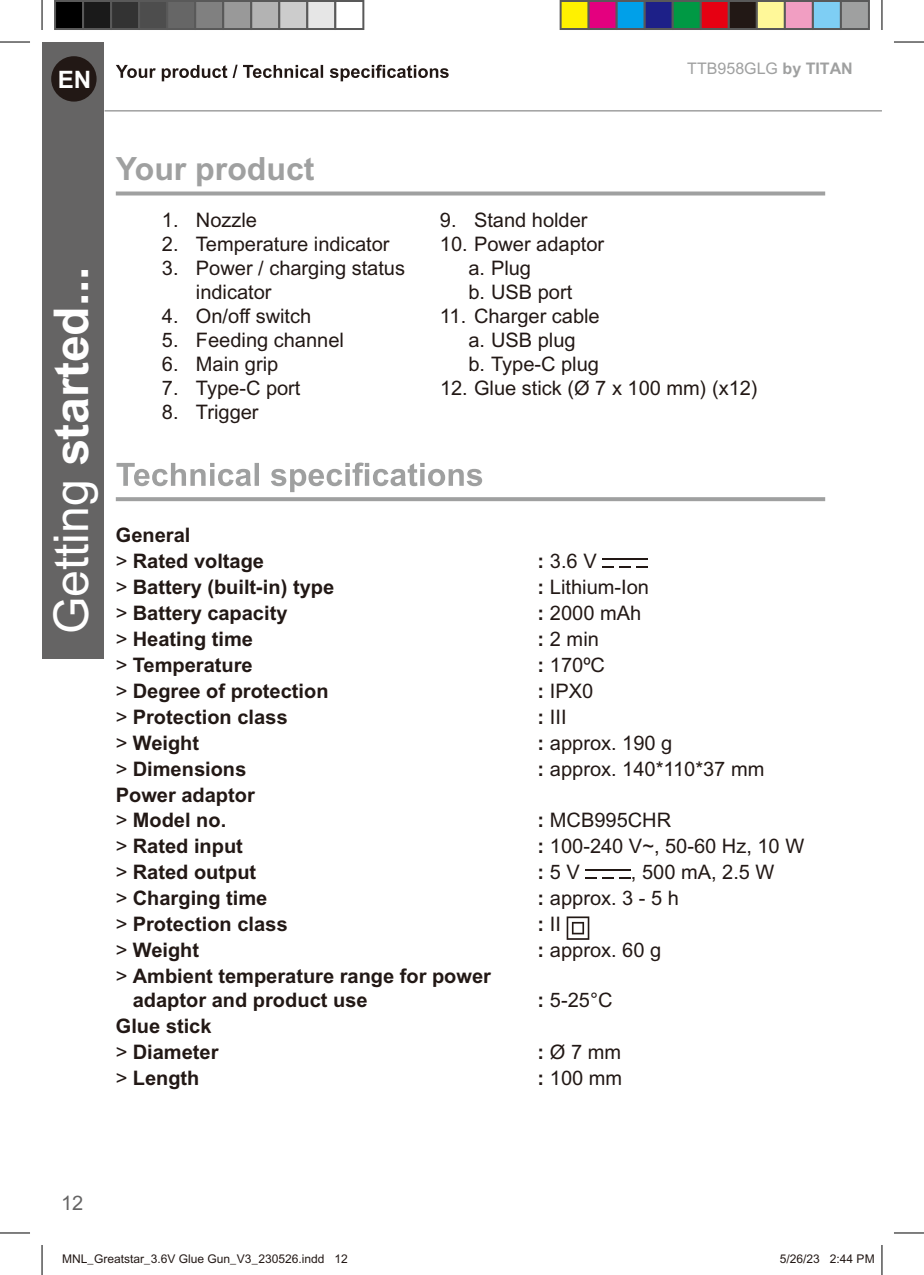
<style>
.page{position:relative;width:924px;height:1275px;background:#fff}
.page>*{position:absolute;margin:0;border:0;box-sizing:border-box;transform-origin:0 0}
.t1{font:700 48px "Arial";color:#fff}
.t2{font:700 32px "Arial";color:#9fa0a0}
.t3{font:700 24px "Arial";color:#fff}
.t4{font:20px/24px "Arial";color:#221815}
.t5{font:700 20px/25.8px "Arial";color:#221815}
.t6{font:20px "Arial";color:#656464}
.t7{font:16px "Arial";color:#9fa0a0}
.t8{font:12px "Arial";color:#221815}
.s1{font-weight:700}
.s2{font-weight:400}
</style>
<div class="page">
<div style="left:42px;top:42px;width:61px;height:617px;background:#656464"></div>
<div style="left:51px;top:56px;width:45px;height:46px;background:#221815;border-radius:50%"></div>
<hr style="left:104px;top:110px;width:777px;height:2px;background:#9fa0a0">
<svg style="left:116px;top:65px;width:332px;height:16px"></svg>
<svg style="left:116px;top:191px;width:708px;height:4px;background:#ababab"></svg>
<svg style="left:116px;top:497px;width:708px;height:4px;background:#a3a4a4"></svg>
<svg style="left:116px;top:462px;width:366px;height:30px"></svg>
<hr style="left:602px;top:558px;width:45px;height:2px;background:#221815">
<svg style="left:602px;top:566px;width:11px;height:2px"></svg>
<svg style="left:619px;top:566px;width:28px;height:2px"></svg>
<hr style="left:585px;top:869px;width:45px;height:2px;background:#221815">
<svg style="left:585px;top:877px;width:28px;height:2px"></svg>
<svg style="left:619px;top:877px;width:11px;height:2px"></svg>
<svg style="left:566px;top:916px;width:23px;height:24px"></svg>
<hr style="left:0;top:42px;width:30px;height:1px;background:#000">
<hr style="left:893px;top:42px;width:30px;height:1px;background:#000">
<hr style="left:0;top:1232px;width:30px;height:1px;background:#000">
<hr style="left:893px;top:1232px;width:30px;height:1px;background:#000">
<hr style="left:42px;top:0;width:1px;height:30px;background:#000">
<hr style="left:42px;top:1245px;width:1px;height:30px;background:#000">
<hr style="left:881px;top:0;width:1px;height:30px;background:#000">
<hr style="left:881px;top:1245px;width:1px;height:30px;background:#000">
<div style="left:55px;top:1px;width:28px;height:28px;background:#000"></div>
<div style="left:54px;top:0;width:30px;height:30px;border:2px solid #595959"></div>
<div style="left:83px;top:1px;width:28px;height:28px;background:#1a1a1a"></div>
<div style="left:82px;top:0;width:30px;height:30px;border:2px solid #595959"></div>
<div style="left:111px;top:1px;width:28px;height:28px;background:#333"></div>
<div style="left:110px;top:0;width:30px;height:30px;border:2px solid #595959"></div>
<div style="left:139px;top:1px;width:28px;height:28px;background:#4d4d4d"></div>
<div style="left:138px;top:0;width:30px;height:30px;border:2px solid #595959"></div>
<div style="left:167px;top:1px;width:28px;height:28px;background:#666"></div>
<div style="left:166px;top:0;width:30px;height:30px;border:2px solid #595959"></div>
<div style="left:195px;top:1px;width:28px;height:28px;background:#808080"></div>
<div style="left:194px;top:0;width:30px;height:30px;border:2px solid #595959"></div>
<div style="left:223px;top:1px;width:28px;height:28px;background:#999"></div>
<div style="left:222px;top:0;width:30px;height:30px;border:2px solid #595959"></div>
<div style="left:251px;top:1px;width:28px;height:28px;background:#b3b3b3"></div>
<div style="left:250px;top:0;width:30px;height:30px;border:2px solid #595959"></div>
<div style="left:279px;top:1px;width:28px;height:28px;background:#ccc"></div>
<div style="left:278px;top:0;width:30px;height:30px;border:2px solid #595959"></div>
<div style="left:307px;top:1px;width:28px;height:28px;background:#e6e6e6"></div>
<div style="left:306px;top:0;width:30px;height:30px;border:2px solid #595959"></div>
<div style="left:334px;top:0;width:30px;height:30px;border:2px solid #595959"></div>
<div style="left:560px;top:1px;width:28px;height:28px;background:#fff100"></div>
<div style="left:559px;top:0;width:30px;height:30px;border:2px solid #595959"></div>
<div style="left:588px;top:1px;width:28px;height:28px;background:#e4007f"></div>
<div style="left:587px;top:0;width:30px;height:30px;border:2px solid #595959"></div>
<div style="left:616px;top:1px;width:28px;height:28px;background:#00a0e9"></div>
<div style="left:615px;top:0;width:30px;height:30px;border:2px solid #595959"></div>
<div style="left:644px;top:1px;width:28px;height:28px;background:#1d2088"></div>
<div style="left:643px;top:0;width:30px;height:30px;border:2px solid #595959"></div>
<div style="left:672px;top:1px;width:28px;height:28px;background:#094"></div>
<div style="left:671px;top:0;width:30px;height:30px;border:2px solid #595959"></div>
<div style="left:700px;top:1px;width:28px;height:28px;background:#e60012"></div>
<div style="left:699px;top:0;width:30px;height:30px;border:2px solid #595959"></div>
<div style="left:728px;top:1px;width:28px;height:28px;background:#221815"></div>
<div style="left:727px;top:0;width:30px;height:30px;border:2px solid #595959"></div>
<div style="left:756px;top:1px;width:28px;height:28px;background:#fff899"></div>
<div style="left:755px;top:0;width:30px;height:30px;border:2px solid #595959"></div>
<div style="left:784px;top:1px;width:28px;height:28px;background:#f19ec2"></div>
<div style="left:783px;top:0;width:30px;height:30px;border:2px solid #595959"></div>
<div style="left:812px;top:1px;width:28px;height:28px;background:#7ecef4"></div>
<div style="left:811px;top:0;width:30px;height:30px;border:2px solid #595959"></div>
<div style="left:840px;top:1px;width:28px;height:28px;background:#9fa0a0"></div>
<div style="left:839px;top:0;width:30px;height:30px;border:2px solid #595959"></div>
<p class="t3" style="left:58px;top:65px;width:35px">EN</p>
<p class="t7" style="left:687px;top:59px;width:167px">TTB958GLG <span class="s1">by TITAN</span></p>
<h1 class="t1" style="left:43px;top:634px;width:370px;rotate:-90deg"><span class="s2">Getting</span> started...</h1>
<h2 class="t2" style="left:116px;top:150px;width:200px">Your product</h2>
<p class="t4" style="left:162px;top:208px;width:97px">1. Nozzle</p>
<p class="t4" style="left:162px;top:232px;width:229px">2. Temperature indicator</p>
<p class="t4" style="left:196px;top:256px;width:210px;text-indent:-34px">3. Power / charging status indicator</p>
<p class="t4" style="left:162px;top:304px;width:151px">4. On/off switch</p>
<p class="t4" style="left:162px;top:328px;width:183px">5. Feeding channel</p>
<p class="t4" style="left:162px;top:352px;width:118px">6. Main grip</p>
<p class="t4" style="left:162px;top:376px;width:140px">7. Type-C port</p>
<p class="t4" style="left:162px;top:400px;width:98px">8. Trigger</p>
<p class="t4" style="left:440px;top:208px;width:149px">9. Stand holder</p>
<p class="t4" style="left:468px;top:232px;width:137px;text-indent:-28px">10. Power adaptor a. Plug<br>b. USB port</p>
<p class="t4" style="left:468px;top:304px;width:133px;text-indent:-28px">11. Charger cable a. USB plug<br>b. Type-C plug</p>
<p class="t4" style="left:440px;top:376px;width:319px">12. Glue stick (Ø 7 x 100 mm) (x12)</p>
<p class="t5" style="left:116px;top:522px;width:150px">General<br><span class="s2">&gt;</span> Rated voltage</p>
<p class="t4" style="left:537px;top:549px;width:61px"><span class="s1">:</span> 3.6 V</p>
<p class="t5" style="left:116px;top:574px;width:220px"><span class="s2">&gt;</span> Battery (built-in) type</p>
<p class="t4" style="left:537px;top:575px;width:113px"><span class="s1">:</span> Lithium-Ion</p>
<p class="t5" style="left:116px;top:600px;width:173px"><span class="s2">&gt;</span> Battery capacity</p>
<p class="t4" style="left:537px;top:601px;width:105px"><span class="s1">:</span> 2000 mAh</p>
<p class="t5" style="left:116px;top:626px;width:139px"><span class="s2">&gt;</span> Heating time</p>
<p class="t4" style="left:537px;top:627px;width:63px"><span class="s1">:</span> 2 min</p>
<p class="t5" style="left:116px;top:652px;width:138px"><span class="s2">&gt;</span> Temperature</p>
<p class="t4" style="left:537px;top:653px;width:69px"><span class="s1">:</span> 170ºC</p>
<p class="t5" style="left:116px;top:678px;width:214px"><span class="s2">&gt;</span> Degree of protection</p>
<p class="t4" style="left:537px;top:679px;width:57px"><span class="s1">:</span> IPX0</p>
<p class="t5" style="left:116px;top:704px;width:173px"><span class="s2">&gt;</span> Protection class</p>
<p class="t4" style="left:537px;top:705px;width:31px"><span class="s1">:</span> III</p>
<p class="t5" style="left:116px;top:730px;width:85px"><span class="s2">&gt;</span> Weight</p>
<p class="t4" style="left:537px;top:731px;width:136px"><span class="s1">:</span> approx. 190 g</p>
<p class="t5" style="left:116px;top:756px;width:132px"><span class="s2">&gt;</span> Dimensions</p>
<p class="t4" style="left:537px;top:757px;width:228px"><span class="s1">:</span> approx. 140*110*37 mm</p>
<p class="t5" style="left:116px;top:781px;width:140px">Power adaptor <span class="s2">&gt;</span> Model no.</p>
<p class="t4" style="left:537px;top:808px;width:135px"><span class="s1">:</span> MCB995CHR</p>
<p class="t5" style="left:116px;top:833px;width:129px"><span class="s2">&gt;</span> Rated input</p>
<p class="t4" style="left:537px;top:834px;width:268px"><span class="s1">:</span> 100-240 V~, 50-60 Hz, 10 W</p>
<p class="t5" style="left:116px;top:859px;width:142px"><span class="s2">&gt;</span> Rated output</p>
<p class="t4" style="left:537px;top:860px;width:44px"><span class="s1">:</span> 5 V</p>
<p class="t4" style="left:630px;top:860px;width:145px">, 500 mA, 2.5 W</p>
<p class="t5" style="left:116px;top:885px;width:153px"><span class="s2">&gt;</span> Charging time</p>
<p class="t4" style="left:537px;top:886px;width:143px"><span class="s1">:</span> approx. 3 - 5 h</p>
<p class="t5" style="left:116px;top:911px;width:173px"><span class="s2">&gt;</span> Protection class</p>
<p class="t4" style="left:537px;top:912px;width:25px"><span class="s1">:</span> II</p>
<p class="t5" style="left:116px;top:937px;width:85px"><span class="s2">&gt;</span> Weight</p>
<p class="t4" style="left:537px;top:938px;width:125px"><span class="s1">:</span> approx. 60 g</p>
<p class="t5" style="left:133px;top:964px;width:359px;line-height:24px;text-indent:-17px"><span class="s2">&gt;</span> Ambient temperature range for power adaptor and product use</p>
<p class="t4" style="left:537px;top:988px;width:76px"><span class="s1">:</span> 5-25°C</p>
<p class="t5" style="left:116px;top:1013px;width:104px">Glue stick <span class="s2">&gt;</span> Diameter</p>
<p class="t4" style="left:537px;top:1040px;width:85px"><span class="s1">:</span> Ø 7 mm</p>
<p class="t5" style="left:116px;top:1065px;width:85px"><span class="s2">&gt;</span> Length</p>
<p class="t4" style="left:537px;top:1066px;width:86px"><span class="s1">:</span> 100 mm</p>
<p class="t6" style="left:61px;top:1191px;width:24px">12</p>
<p class="t8" style="left:62px;top:1251px;width:287px">MNL_Greatstar_3.6V Glue Gun_V3_230526.indd 12</p>
<p class="t8" style="left:779px;top:1251px;width:96px">5/26/23 2:44 PM</p>
</div>
